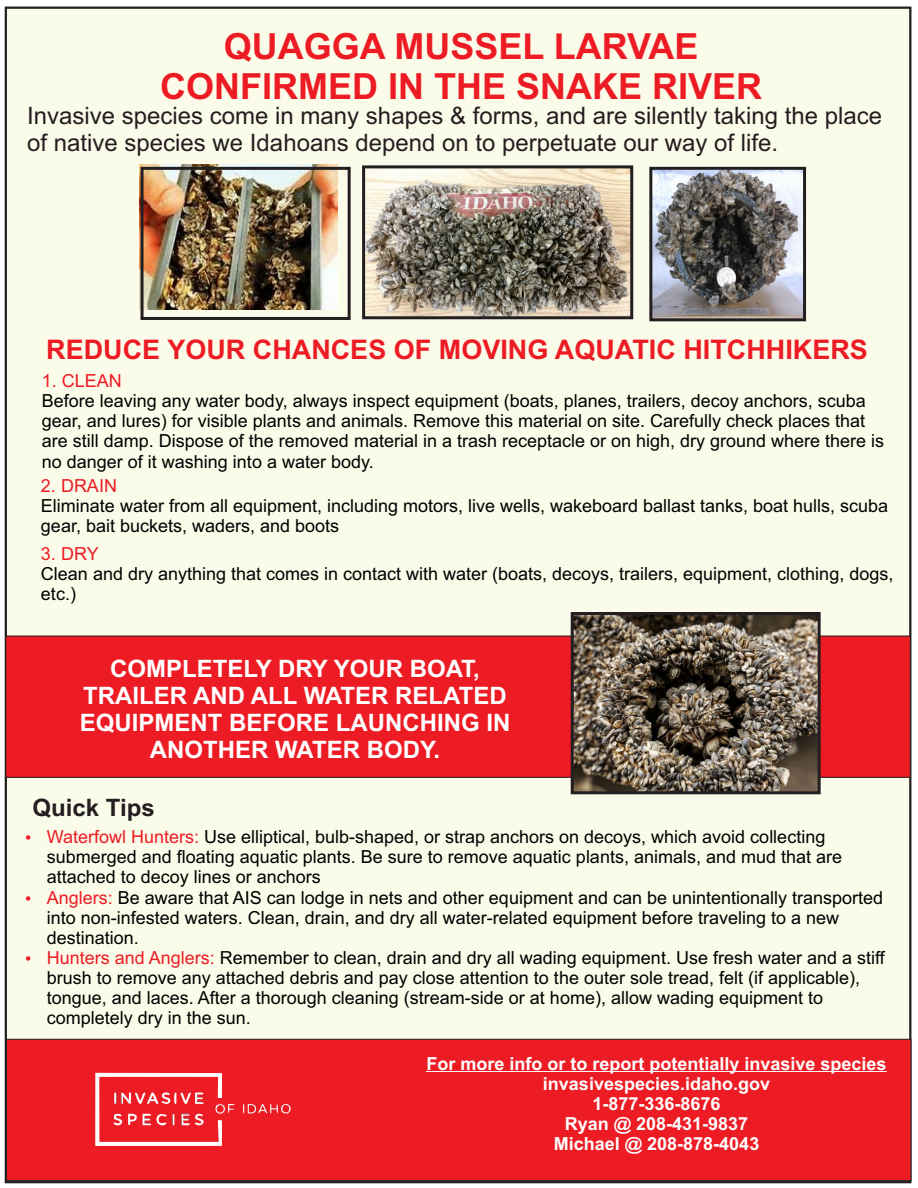
<style>
.page{position:relative;width:918px;height:1188px;background:#fff}
.page>*{position:absolute;margin:0;border:0;box-sizing:border-box;transform-origin:0 0}
.t1{font:700 36px/40.2px "Arial";color:#ed1c24;text-align:center}
.t2{font:700 27px "Arial";color:#ed1c24}
.t3{font:24px/26.8px "Arial";color:#231f20}
.t4{font:700 24px/26.8px "Arial";color:#fff;text-align:center}
.t5{font:700 24px "Arial";color:#231f20}
.t6{font:18px/20.1px "Arial";color:#000}
.t7{font:700 18px/20.1px "Arial";color:#fff;text-align:center}
.t8{font:18px "Arial";color:#ed1c24}
.s1{color:#ed1c24}
</style>
<div class="page">
<div style="left:4px;top:6px;width:908px;height:1178px;background:#fbfbea"></div>
<div style="left:5px;top:635px;width:906px;height:143px;background:#ed1c24"></div>
<img style="left:140px;top:165px;width:198px;height:144px">
<div style="left:141px;top:167px;width:210px;height:153px;border:3px solid #231f20"></div>
<img style="left:366px;top:169px;width:263px;height:146px">
<div style="left:362px;top:165px;width:271px;height:154px;border:3px solid #231f20"></div>
<img style="left:653px;top:171px;width:149px;height:146px">
<div style="left:649px;top:167px;width:157px;height:154px;border:3px solid #231f20"></div>
<div style="left:6px;top:1039px;width:906px;height:142px;background:#ed1c24"></div>
<svg style="left:243px;top:1103px;width:48px;height:12px"></svg>
<svg style="left:95px;top:1073px;width:140px;height:73px"></svg>
<img style="left:575px;top:616px;width:242px;height:174px">
<div style="left:571px;top:612px;width:250px;height:182px;border:3px solid #231f20"></div>
<hr style="left:426px;top:1071px;width:461px;height:1px;background:#fff">
<svg style="left:26px;top:956px;width:4px;height:5px"></svg>
<svg style="left:26px;top:835px;width:4px;height:5px"></svg>
<svg style="left:26px;top:896px;width:4px;height:4px"></svg>
<h1 class="t1" style="left:160px;top:29px;width:604px">QUAGGA MUSSEL LARVAE<br>CONFIRMED IN THE SNAKE RIVER</h1>
<h3 class="t3" style="left:27px;top:104px;width:857px">Invasive species come in many shapes &amp; forms, and are silently taking the place of native species we Idahoans depend on to perpetuate our way of life.</h3>
<h2 class="t2" style="left:46px;top:340px;width:823px">REDUCE YOUR CHANCES OF MOVING AQUATIC HITCHHIKERS</h2>
<p class="t8" style="left:42px;top:374px;width:82px">1. CLEAN</p>
<p class="t6" style="left:42px;top:393px;width:844px">Before leaving any water body, always inspect equipment (boats, planes, trailers, decoy anchors, scuba gear, and lures) for visible plants and animals. Remove this material on site. Carefully check places that are still damp. Dispose of the removed material in a trash receptacle or on high, dry ground where there is no danger of it washing into a water body.</p>
<p class="t8" style="left:41px;top:478px;width:78px">2. DRAIN</p>
<p class="t6" style="left:41px;top:497px;width:849px">Eliminate water from all equipment, including motors, live wells, wakeboard ballast tanks, boat hulls, scuba gear, bait buckets, waders, and boots</p>
<p class="t8" style="left:41px;top:547px;width:59px">3. DRY</p>
<p class="t6" style="left:41px;top:565px;width:854px">Clean and dry anything that comes in contact with water (boats, decoys, trailers, equipment, clothing, dogs, etc.)</p>
<h3 class="t4" style="left:80px;top:658px;width:432px">COMPLETELY DRY YOUR BOAT,<br>TRAILER AND ALL WATER RELATED<br>EQUIPMENT BEFORE LAUNCHING IN<br>ANOTHER WATER BODY.</h3>
<h3 class="t5" style="left:33px;top:798px;width:124px">Quick Tips</h3>
<p class="t6" style="left:47px;top:828px;width:838px"><span class="s1">Waterfowl Hunters:</span> Use elliptical, bulb-shaped, or strap anchors on decoys, which avoid collecting submerged and floating aquatic plants. Be sure to remove aquatic plants, animals, and mud that are attached to decoy lines or anchors<br><span class="s1">Anglers:</span> Be aware that AIS can lodge in nets and other equipment and can be unintentionally transported into non-infested waters. Clean, drain, and dry all water-related equipment before traveling to a new destination.</p>
<p class="t6" style="left:47px;top:949px;width:840px"><span class="s1">Hunters and Anglers:</span> Remember to clean, drain and dry all wading equipment. Use fresh water and a stiff brush to remove any attached debris and pay close attention to the outer sole tread, felt (if applicable), tongue, and laces. After a thorough cleaning (stream-side or at home), allow wading equipment to completely dry in the sun.</p>
<p class="t7" style="left:426px;top:1055px;width:462px">For more info or to report potentially invasive species</p>
<p class="t7" style="left:565px;top:1095px;width:185px">1-877-336-8676<br>Ryan @ 208-431-9837</p>
<p class="t7" style="left:543px;top:1075px;width:229px">invasivespecies.idaho.gov</p>
<p class="t7" style="left:554px;top:1135px;width:207px">Michael @ 208-878-4043</p>
</div>
